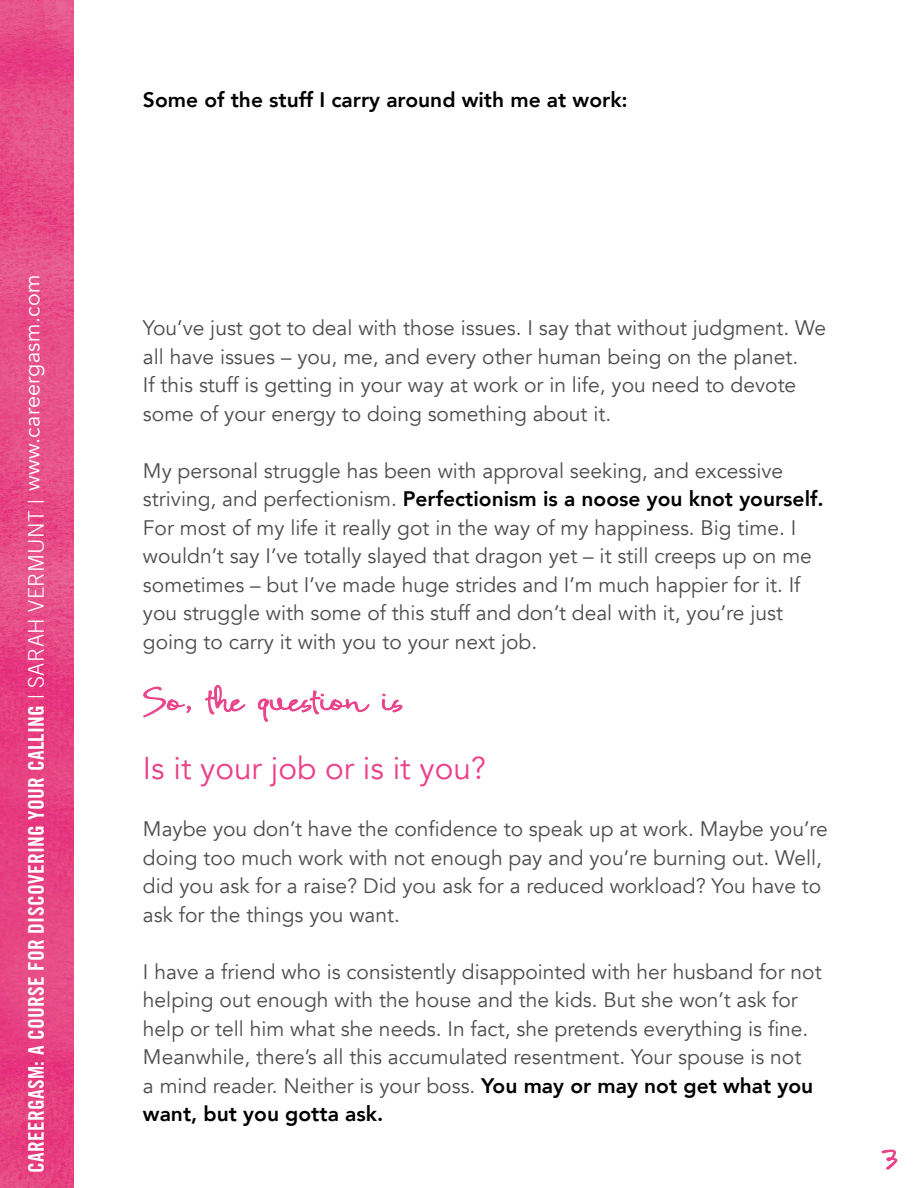
<style>
.page{position:relative;width:918px;height:1188px;background:#fff}
.page>*{position:absolute;margin:0;border:0;box-sizing:border-box;transform-origin:0 0}
.t1{font:31.5px "Avenir";color:#ea3f89}
.t2{font:27px "Coral";color:#ea3f89}
.t3{font:21.6px "Trade Gothic LT Bold Cond Twenty";letter-spacing:.015em;color:#fff}
.t4{font:21.6px "Avenir";letter-spacing:.015em;color:#fff}
.t5{font:21px/28.5px "Avenir";color:#4d4d4f}
.t6{font:800 21px "Avenir";color:#000}
.s1{font-family:"Trade Gothic LT";font-weight:300}
.s2{font-weight:800;color:#000}
</style>
<div class="page">
<svg style="left:882px;top:1150px;width:16px;height:20px"></svg>
<img style="left:0;top:0;width:74px;height:1188px">
<svg style="left:143px;top:687px;width:48px;height:30px"></svg>
<svg style="left:205px;top:685px;width:40px;height:29px"></svg>
<svg style="left:258px;top:690px;width:111px;height:32px"></svg>
<svg style="left:382px;top:694px;width:20px;height:19px"></svg>
<p class="t4" style="left:19px;top:490px;width:217px;rotate:-90deg">www.careergasm.com</p>
<p class="t3" style="left:23px;top:1173px;width:676px;rotate:-90deg">CAREERGASM: A COURSE FOR DISCOVERING YOUR CALLING <span class="s1">| SARAH VERMUNT |</span></p>
<p class="t6" style="left:143px;top:84px;width:486px">Some of the stuff I carry around with me at work:</p>
<p class="t5" style="left:143px;top:314px;width:685px">You’ve just got to deal with those issues. I say that without judgment. We all have issues – you, me, and every other human being on the planet.<br>If this stuff is getting in your way at work or in life, you need to devote some of your energy to doing something about it.</p>
<p class="t5" style="left:143px;top:457px;width:682px">My personal struggle has been with approval seeking, and excessive striving, and perfectionism. <span class="s2">Perfectionism is a noose you knot yourself.<br></span>For most of my life it really got in the way of my happiness. Big time. I wouldn’t say I’ve totally slayed that dragon yet – it still creeps up on me sometimes – but I’ve made huge strides and I’m much happier for it. If you struggle with some of this stuff and don’t deal with it, you’re just going to carry it with you to your next job.</p>
<p class="t2" style="left:143px;top:684px;width:274px">So, the question is…</p>
<h1 class="t1" style="left:143px;top:750px;width:345px">Is it your job or is it you?</h1>
<p class="t5" style="left:143px;top:815px;width:686px">Maybe you don’t have the confidence to speak up at work. Maybe you’re doing too much work with not enough pay and you’re burning out. Well, did you ask for a raise? Did you ask for a reduced workload? You have to ask for the things you want.</p>
<p class="t5" style="left:143px;top:958px;width:680px">I have a friend who is consistently disappointed with her husband for not helping out enough with the house and the kids. But she won’t ask for help or tell him what she needs. In fact, she pretends everything is fine.<br>Meanwhile, there’s all this accumulated resentment. Your spouse is not<br>a mind reader. Neither is your boss. <span class="s2">You may or may not get what you want, but you gotta ask.</span></p>
<p class="t2" style="left:882px;top:1142px;width:17px">3</p>
</div>
